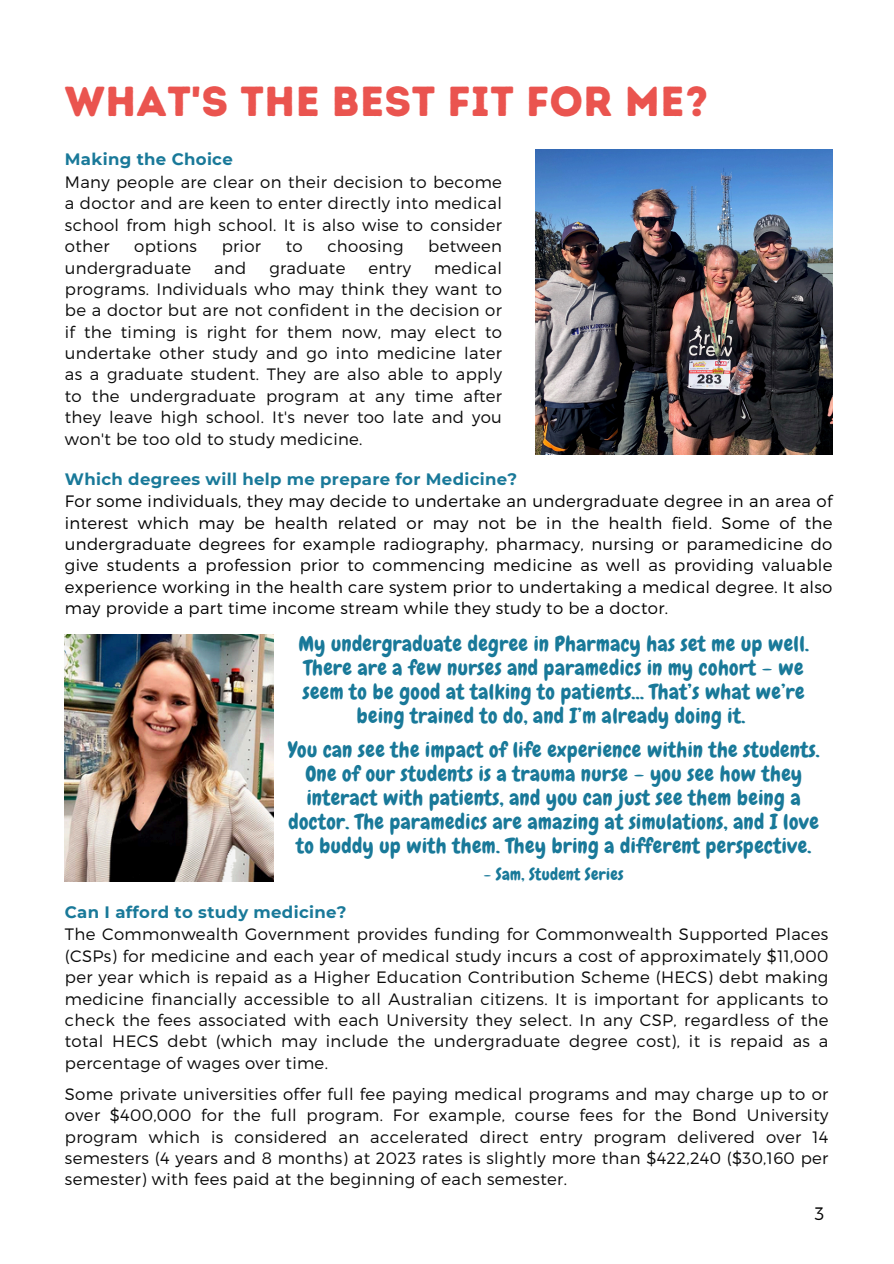
<style>
.page{position:relative;width:894px;height:1264px;background:#fff}
.page>*{position:absolute;margin:0;border:0;box-sizing:border-box;transform-origin:0 0}
.t1{font:42px "Intro Rust Base";letter-spacing:.01em;color:#ea544f}
.t2{font:21px/24px "Chewy";letter-spacing:.02em;color:#197999;text-align:center}
.t3{font:300 18px "Montserrat";color:#000}
.t4{font:300 16.5px/21.3px "Montserrat";letter-spacing:.02em;color:#0a0a0a;text-align:justify}
.t5{font:300 16.5px/21.3px "Montserrat";letter-spacing:.02em;color:#000;text-align:justify}
.t6{font:700 16.5px "Montserrat";letter-spacing:.02em;color:#197999}
.t7{font:16.5px "Chewy";letter-spacing:.02em;color:#197999}
</style>
<div class="page">
<img style="left:535px;top:149px;width:297px;height:305px">
<img style="left:65px;top:634px;width:208px;height:247px">
<h2 class="t1" style="left:65px;top:77px;width:644px">WHAT'S THE BEST FIT FOR ME?</h2>
<p class="t6" style="left:65px;top:149px;width:169px">Making the Choice</p>
<p class="t4" style="left:65px;top:171px;width:438px">Many people are clear on their decision to become a doctor and are keen to enter directly into medical school from high school. It is also wise to consider other</p>
<p class="t4" style="left:134px;top:235px;width:64px">options</p>
<p class="t4" style="left:221px;top:235px;width:41px">prior</p>
<p class="t4" style="left:285px;top:235px;width:18px">to</p>
<p class="t4" style="left:327px;top:235px;width:78px">choosing</p>
<p class="t4" style="left:428px;top:235px;width:75px">between</p>
<p class="t4" style="left:65px;top:256px;width:128px">undergraduate</p>
<p class="t4" style="left:214px;top:256px;width:34px">and</p>
<p class="t4" style="left:269px;top:256px;width:77px">graduate</p>
<p class="t4" style="left:368px;top:256px;width:44px">entry</p>
<p class="t4" style="left:65px;top:256px;width:438px;text-indent:369px">medical programs. Individuals who may think they want to be a doctor but are not confident in the decision or if the timing is right for them now, may elect to undertake other study and go into medicine later as a graduate student. They are also able to apply to the undergraduate program at any time after they leave high school. It's never too late and you won't be too old to study medicine.</p>
<p class="t6" style="left:65px;top:469px;width:454px">Which degrees will help me prepare for Medicine?</p>
<p class="t5" style="left:65px;top:490px;width:768px">For some individuals, they may decide to undertake an undergraduate degree in an area of interest which may be health related or may not be in the health field. Some of the undergraduate degrees for example radiography, pharmacy, nursing or paramedicine do give students a profession prior to commencing medicine as well as providing valuable experience working in the health care system prior to undertaking a medical degree. It also may provide a part time income stream while they study to be a doctor.</p>
<h2 class="t2" style="left:298px;top:632px;width:512px">My undergraduate degree in Pharmacy has set me up well.<br>There are a few nurses and paramedics in my cohort – we seem to be good at talking to patients... That’s what we’re being trained to do, and I’m already doing it.</h2>
<p class="t2" style="left:287px;top:738px;width:533px">You can see the impact of life experience within the students.<br>One of our students is a trauma nurse – you see how they interact with patients, and you can just see them being a doctor. The paramedics are amazing at simulations, and I love to buddy up with them. They bring a different perspective.</p>
<p class="t7" style="left:484px;top:863px;width:141px">- Sam, Student Series</p>
<p class="t6" style="left:65px;top:901px;width:283px">Can I afford to study medicine?</p>
<p class="t4" style="left:65px;top:923px;width:764px">The Commonwealth Government provides funding for Commonwealth Supported Places (CSPs) for medicine and each year of medical study incurs a cost of approximately $11,000 per year which is repaid as a Higher Education Contribution Scheme (HECS) debt making medicine financially accessible to all Australian citizens. It is important for applicants to check the fees associated with each University they select. In any CSP, regardless of the total HECS debt (which may include the undergraduate degree cost), it is repaid as a percentage of wages over time.</p>
<p class="t4" style="left:65px;top:1082px;width:764px">Some private universities offer full fee paying medical programs and may charge up to or over $400,000 for the full program. For example, course fees for the Bond University program which is considered an accelerated direct entry program delivered over 14 semesters (4 years and 8 months) at 2023 rates is slightly more than $422,240 ($30,160 per semester) with fees paid at the beginning of each semester.</p>
<p class="t3" style="left:814px;top:1201px;width:11px">3</p>
</div>
